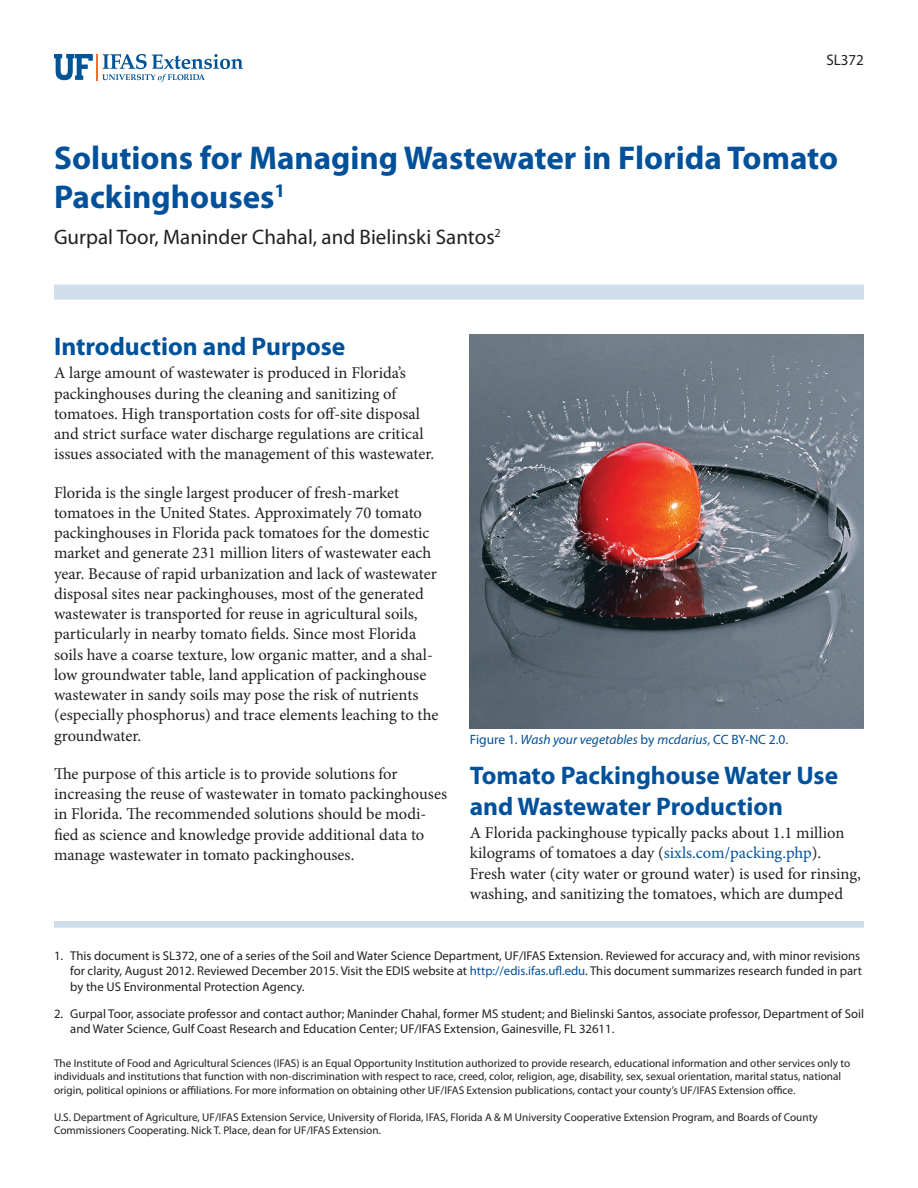
<style>
.page{position:relative;width:918px;height:1188px;background:#fff}
.page>*{position:absolute;margin:0;border:0;box-sizing:border-box;transform-origin:0 0}
.TitleRegular{font:700 33px/39.6px "Myriad Pro";color:#01519a}
.SectionHeading0{font:700 25.5px/30.6px "Myriad Pro";color:#01519a}
.Author{font:21px "Myriad Pro";color:#231f20}
.Paragraph{font:16.5px/20.2px "Minion Pro";color:#231f20}
.PubNumber{font:15.3px "Myriad Pro";color:#231f20}
.FigureCaption{font:italic 13.5px "Myriad Pro";color:#01519a}
.t1{font:12.75px/15.3px "Myriad Pro";color:#231f20}
.Disclaimer{font:11.25px/13.5px "Myriad Pro";color:#231f20}
.s1{font-style:normal}
.s2{color:#01519a}
</style>
<div class="page">
<svg style="left:54px;top:54px;width:189px;height:28px"></svg>
<div style="left:54px;top:285px;width:810px;height:15px;background:#d0deeb"></div>
<div style="left:54px;top:921px;width:810px;height:7px;background:#d0deeb"></div>
<img style="left:470px;top:335px;width:394px;height:394px">
<p class="PubNumber" style="left:826px;top:51px;width:39px">SL372</p>
<p class="TitleRegular" style="left:54px;top:137px;width:786px">Solutions for Managing Wastewater in Florida Tomato<br>Packinghouses<sup>1</sup></p>
<p class="Author" style="left:54px;top:224px;width:448px">Gurpal Toor, Maninder Chahal, and Bielinski Santos<sup>2</sup></p>
<p class="SectionHeading0" style="left:54px;top:330px;width:293px">Introduction and Purpose</p>
<p class="Paragraph" style="left:54px;top:363px;width:382px">A large amount of wastewater is produced in Florida’s packinghouses during the cleaning and sanitizing of tomatoes. High transportation costs for off-site disposal and strict surface water discharge regulations are critical issues associated with the management of this wastewater.</p>
<p class="Paragraph" style="left:54px;top:482px;width:386px">Florida is the single largest producer of fresh-market tomatoes in the United States. Approximately 70 tomato packinghouses in Florida pack tomatoes for the domestic market and generate 231 million liters of wastewater each year. Because of rapid urbanization and lack of wastewater disposal sites near packinghouses, most of the generated wastewater is transported for reuse in agricultural soils, particularly in nearby tomato fields. Since most Florida soils have a coarse texture, low organic matter, and a shal&shy;low groundwater table, land application of packinghouse wastewater in sandy soils may pose the risk of nutrients (especially phosphorus) and trace elements leaching to the groundwater.</p>
<p class="Paragraph" style="left:54px;top:763px;width:395px">The purpose of this article is to provide solutions for increasing the reuse of wastewater in tomato packinghouses in Florida. The recommended solutions should be modi&shy;fied as science and knowledge provide additional data to manage wastewater in tomato packinghouses.</p>
<p class="SectionHeading0" style="left:470px;top:759px;width:370px">Tomato Packinghouse Water Use and Wastewater Production</p>
<p class="FigureCaption" style="left:470px;top:731px;width:320px"><span class="s1">Figure 1.</span> Wash your vegetables <span class="s1">by</span> mcdarius<span class="s1">, CC BY-NC 2.0.</span></p>
<p class="Paragraph" style="left:470px;top:823px;width:393px">A Florida packinghouse typically packs about 1.1 million kilograms of tomatoes a day (<span class="s2">sixls.com/packing.php</span>).<br>Fresh water (city water or ground water) is used for rinsing, washing, and sanitizing the tomatoes, which are dumped</p>
<p class="t1" style="left:70px;top:948px;width:793px;text-indent:-16px">1. This document is SL372, one of a series of the Soil and Water Science Department, UF/IFAS Extension. Reviewed for accuracy and, with minor revisions for clarity, August 2012. Reviewed December 2015. Visit the EDIS website at <span class="s2">http://edis.ifas.ufl.edu</span>. This document summarizes research funded in part by the US Environmental Protection Agency.</p>
<p class="t1" style="left:70px;top:1006px;width:795px;text-indent:-16px">2. Gurpal Toor, associate professor and contact author; Maninder Chahal, former MS student; and Bielinski Santos, associate professor, Department of Soil and Water Science, Gulf Coast Research and Education Center; UF/IFAS Extension, Gainesville, FL 32611.</p>
<p class="Disclaimer" style="left:54px;top:1056px;width:798px">The Institute of Food and Agricultural Sciences (IFAS) is an Equal Opportunity Institution authorized to provide research, educational information and other services only to individuals and institutions that function with non-discrimination with respect to race, creed, color, religion, age, disability, sex, sexual orientation, marital status, national origin, political opinions or affiliations. For more information on obtaining other UF/IFAS Extension publications, contact your county’s UF/IFAS Extension office.</p>
<p class="Disclaimer" style="left:54px;top:1110px;width:765px">U.S. Department of Agriculture, UF/IFAS Extension Service, University of Florida, IFAS, Florida A &amp; M University Cooperative Extension Program, and Boards of County<br>Commissioners Cooperating. Nick T. Place, dean for UF/IFAS Extension.</p>
</div>
